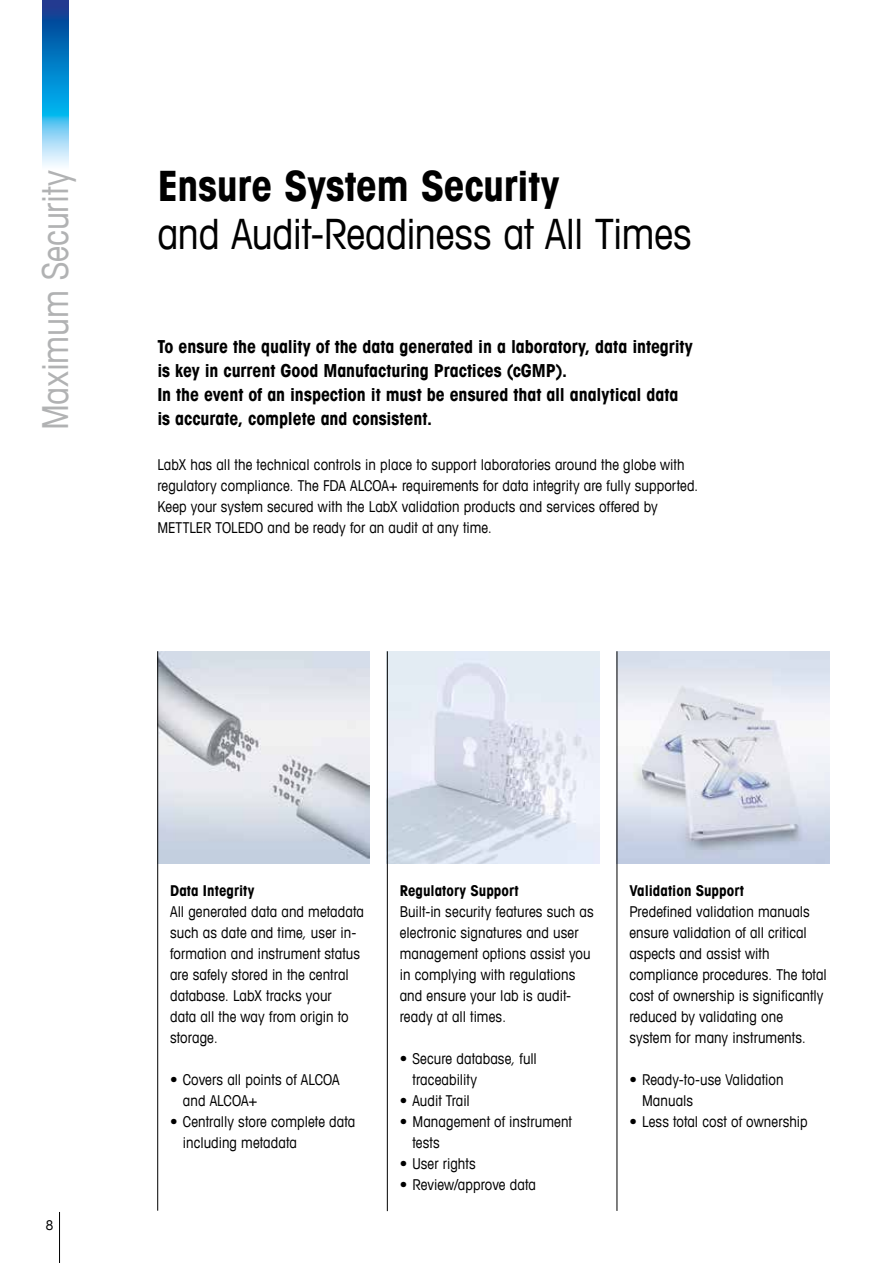
<style>
.page{position:relative;width:893px;height:1263px;background:#fff}
.page>*{position:absolute;margin:0;border:0;box-sizing:border-box;transform-origin:0 0}
.t1{font:condensed 42px "Avant Garde Com";letter-spacing:-.01em;color:#000}
.t2{font:700 condensed 42px "Avant Garde Com";letter-spacing:-.005em;color:#000}
.t3{font:condensed 36px "Avant Garde Com";letter-spacing:-.01em;color:#b1b2b3}
.t4{font:700 condensed 18px/24px "Avant Garde Com";letter-spacing:-.005em;color:#000}
.t5{font:condensed 15px/21px "Avant Garde Com";letter-spacing:.005em;color:#000}
.t6{font:700 condensed 15px "Avant Garde Com";letter-spacing:.005em;color:#000}
.t7{font:condensed 13.5px "Avant Garde Com";color:#000}
</style>
<div class="page">
<hr style="left:59px;top:1212px;width:1px;height:51px;background:#000">
<img style="left:43px;top:0;width:25px;height:166px">
<hr style="left:892px;top:0;width:1px;height:595px;background:#d0d8de">
<img style="left:618px;top:651px;width:211px;height:213px">
<img style="left:388px;top:651px;width:212px;height:213px">
<img style="left:158px;top:651px;width:212px;height:213px">
<hr style="left:387px;top:651px;width:1px;height:560px;background:#000">
<hr style="left:157px;top:651px;width:1px;height:560px;background:#000">
<hr style="left:617px;top:651px;width:1px;height:560px;background:#000">
<h2 class="t3" style="left:33px;top:430px;width:262px;rotate:-90deg">Maximum Security</h2>
<h1 class="t2" style="left:157px;top:158px;width:404px">Ensure System Security</h1>
<h1 class="t1" style="left:157px;top:207px;width:536px">and Audit-Readiness at All Times</h1>
<p class="t4" style="left:157px;top:334px;width:537px">To ensure the quality of the data generated in a laboratory, data integrity is key in current Good Manufacturing Practices (cGMP).<br>In the event of an inspection it must be ensured that all analytical data is accurate, complete and consistent.</p>
<p class="t5" style="left:157px;top:454px;width:543px">LabX has all the technical controls in place to support laboratories around the globe with regulatory compliance. The FDA ALCOA+ requirements for data integrity are fully supported.<br>Keep your system secured with the LabX validation products and services offered by METTLER TOLEDO and be ready for an audit at any time.</p>
<p class="t7" style="left:46px;top:1217px;width:9px">8</p>
<p class="t6" style="left:170px;top:881px;width:86px">Data Integrity</p>
<p class="t5" style="left:170px;top:901px;width:195px">All generated data and metadata such as date and time, user in&shy;formation and instrument status are safely stored in the central database. LabX tracks your<br>data all the way from origin to storage.</p>
<p class="t5" style="left:183px;top:1069px;width:158px;text-indent:-13px">• Covers all points of ALCOA and ALCOA+</p>
<p class="t5" style="left:183px;top:1111px;width:174px;text-indent:-13px">• Centrally store complete data including metadata</p>
<p class="t6" style="left:400px;top:881px;width:121px">Regulatory Support</p>
<p class="t5" style="left:400px;top:901px;width:196px">Built-in security features such as electronic signatures and user management options assist you in complying with regulations and ensure your lab is audit&shy;ready at all times.</p>
<p class="t5" style="left:412px;top:1048px;width:126px;text-indent:-13px">• Secure database, full traceability</p>
<p class="t5" style="left:400px;top:1090px;width:72px">• Audit Trail</p>
<p class="t5" style="left:412px;top:1111px;width:161px;text-indent:-13px">• Management of instrument tests</p>
<p class="t5" style="left:400px;top:1153px;width:77px">• User rights</p>
<p class="t5" style="left:400px;top:1174px;width:138px">• Review/approve data</p>
<p class="t6" style="left:629px;top:881px;width:116px">Validation Support</p>
<p class="t5" style="left:629px;top:901px;width:199px">Predefined validation manuals ensure validation of all critical aspects and assist with compliance procedures. The total cost of ownership is significantly reduced by validating one system for many instruments.</p>
<p class="t5" style="left:642px;top:1069px;width:143px;text-indent:-13px">• Ready-to-use Validation<br>Manuals</p>
<p class="t5" style="left:629px;top:1111px;width:180px">• Less total cost of ownership</p>
</div>
